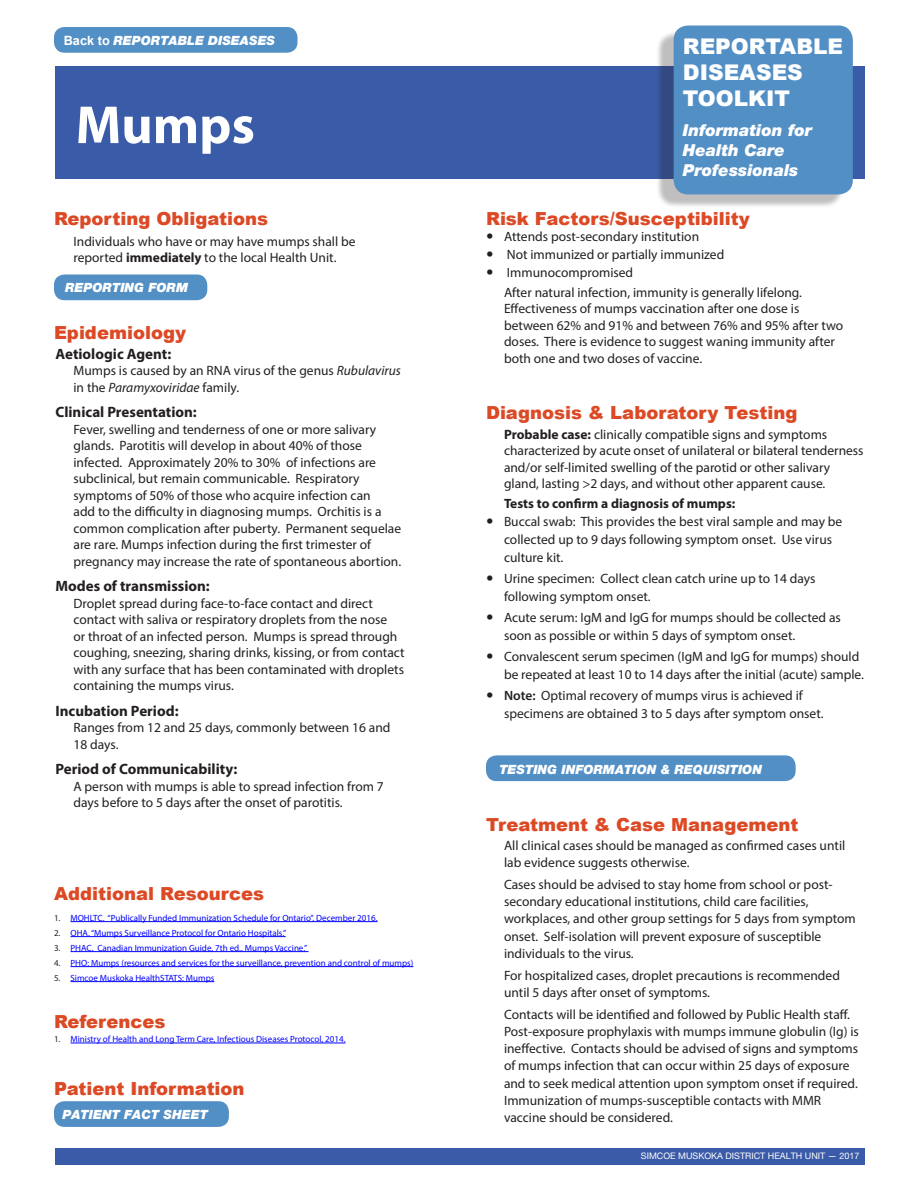
<style>
.page{position:relative;width:918px;height:1188px;background:#fff}
.page>*{position:absolute;margin:0;border:0;box-sizing:border-box;transform-origin:0 0}
.t1{font:700 54px "Myriad Pro";color:#fff}
.t2{font:900 21.6px/26px "Arial";color:#fff}
.section_head{font:900 18px "Arial";color:#dc4925}
.t3{font:italic 900 16.5px/19.8px "Helvetica Neue";color:#fff}
.subhead_sans{font:700 15px "Myriad Pro";color:#231f20}
.body_indented{font:13.5px/16.5px "Myriad Pro";color:#231f20}
.body_indented-2{font:700 13.5px "Myriad Pro";color:#231f20}
.t4{font:italic 900 12.75px "Helvetica Neue";color:#fff}
.t5{font:9px "Myriad Pro";color:#00f}
.t6{font:9px "Helvetica Neue";color:#fff}
.s1{font-family:"Arial";font-weight:700;font-style:normal}
.s2{font-weight:700}
.s3{font-style:italic}
.s4{font-weight:600}
.s5{color:#231f20}
</style>
<div class="page">
<div style="left:56px;top:67px;width:810px;height:112px;background:#3a5ba7"></div>
<div style="left:656px;top:30px;width:188px;height:179px;background:#231f20;opacity:.29"></div>
<div style="left:674px;top:26px;width:179px;height:168px;background:#528fc5;border-radius:14px"></div>
<div style="left:56px;top:1149px;width:810px;height:16px;background:#3a5ba7"></div>
<div style="left:54px;top:27px;width:244px;height:26px;background:#528fc5;border-radius:10px"></div>
<div style="left:54px;top:1101px;width:175px;height:26px;background:#528fc5;border-radius:10px"></div>
<div style="left:54px;top:274px;width:153px;height:26px;background:#528fc5;border-radius:10px"></div>
<div style="left:486px;top:755px;width:310px;height:26px;background:#528fc5;border-radius:10px"></div>
<hr style="left:70px;top:1043px;width:276px;height:1px;background:#00f">
<hr style="left:70px;top:921px;width:308px;height:1px;background:#00f">
<hr style="left:70px;top:936px;width:216px;height:1px;background:#00f">
<hr style="left:70px;top:951px;width:239px;height:1px;background:#00f">
<hr style="left:70px;top:966px;width:343px;height:1px;background:#00f">
<hr style="left:70px;top:981px;width:144px;height:1px;background:#00f">
<p class="t4" style="left:64px;top:32px;width:213px"><span class="s1">Back to</span> REPORTABLE DISEASES</p>
<p class="t1" style="left:76px;top:90px;width:181px">Mumps</p>
<p class="section_head" style="left:54px;top:205px;width:216px">Reporting Obligations</p>
<h2 class="t2" style="left:683px;top:33px;width:162px">REPORTABLE<br>DISEASES<br>TOOLKIT</h2>
<p class="t3" style="left:683px;top:120px;width:131px">Information for<br>Health Care<br>Professionals</p>
<p class="section_head" style="left:486px;top:205px;width:265px">Risk Factors/Susceptibility</p>
<p class="body_indented" style="left:74px;top:233px;width:284px">Individuals who have or may have mumps shall be reported <span class="s2">immediately</span> to the local Health Unit.</p>
<p class="body_indented" style="left:504px;top:229px;width:197px">Attends post-secondary institution</p>
<p class="body_indented" style="left:507px;top:247px;width:219px">Not immunized or partially immunized</p>
<p class="body_indented" style="left:507px;top:265px;width:128px">Immunocompromised</p>
<p class="body_indented" style="left:504px;top:284px;width:341px">After natural infection, immunity is generally lifelong.<br>Effectiveness of mumps vaccination after one dose is between 62% and 91% and between 76% and 95% after two doses. There is evidence to suggest waning immunity after both one and two doses of vaccine.</p>
<p class="t4" style="left:65px;top:280px;width:125px">REPORTING FORM</p>
<p class="section_head" style="left:54px;top:319px;width:134px">Epidemiology</p>
<p class="subhead_sans" style="left:56px;top:344px;width:117px">Aetiologic Agent:</p>
<p class="body_indented" style="left:74px;top:362px;width:329px">Mumps is caused by an RNA virus of the genus <span class="s3">Rubulavirus </span>in the <span class="s3">Paramyxoviridae</span> family.</p>
<p class="subhead_sans" style="left:56px;top:402px;width:143px">Clinical Presentation:</p>
<p class="body_indented" style="left:74px;top:421px;width:329px">Fever, swelling and tenderness of one or more salivary glands. Parotitis will develop in about 40% of those infected. Approximately 20% to 30% of infections are subclinical, but remain communicable. Respiratory symptoms of 50% of those who acquire infection can<br>add to the difficulty in diagnosing mumps. Orchitis is a common complication after puberty. Permanent sequelae are rare. Mumps infection during the first trimester of pregnancy may increase the rate of spontaneous abortion.</p>
<p class="subhead_sans" style="left:56px;top:576px;width:156px">Modes of transmission:</p>
<p class="body_indented" style="left:74px;top:595px;width:333px">Droplet spread during face-to-face contact and direct contact with saliva or respiratory droplets from the nose<br>or throat of an infected person. Mumps is spread through coughing, sneezing, sharing drinks, kissing, or from contact with any surface that has been contaminated with droplets containing the mumps virus.</p>
<p class="subhead_sans" style="left:56px;top:701px;width:125px">Incubation Period:</p>
<p class="body_indented" style="left:74px;top:719px;width:318px">Ranges from 12 and 25 days, commonly between 16 and<br>18 days.</p>
<p class="subhead_sans" style="left:56px;top:759px;width:183px">Period of Communicability:</p>
<p class="body_indented" style="left:74px;top:778px;width:312px">A person with mumps is able to spread infection from 7 days before to 5 days after the onset of parotitis.</p>
<p class="section_head" style="left:486px;top:400px;width:313px">Diagnosis &amp; Laboratory Testing</p>
<p class="body_indented" style="left:504px;top:426px;width:361px"><span class="s2">Probable case:</span> clinically compatible signs and symptoms characterized by acute onset of unilateral or bilateral tenderness and/or self-limited swelling of the parotid or other salivary gland, lasting &gt;2 days, and without other apparent cause.</p>
<p class="body_indented-2" style="left:504px;top:494px;width:233px">Tests to confirm a diagnosis of mumps:</p>
<p class="body_indented" style="left:504px;top:512px;width:340px;line-height:18px">Buccal swab: This provides the best viral sample and may be collected up to 9 days following symptom onset. Use virus culture kit.</p>
<p class="body_indented" style="left:504px;top:569px;width:313px;line-height:18px">Urine specimen: Collect clean catch urine up to 14 days following symptom onset.</p>
<p class="body_indented" style="left:504px;top:608px;width:338px;line-height:18px">Acute serum: IgM and IgG for mumps should be collected as soon as possible or within 5 days of symptom onset.</p>
<p class="body_indented" style="left:504px;top:647px;width:362px;line-height:18px">Convalescent serum specimen (IgM and IgG for mumps) should be repeated at least 10 to 14 days after the initial (acute) sample.</p>
<p class="body_indented" style="left:504px;top:686px;width:321px;line-height:18px"><span class="s4">Note:</span> Optimal recovery of mumps virus is achieved if specimens are obtained 3 to 5 days after symptom onset.</p>
<p class="t4" style="left:499px;top:762px;width:264px">TESTING INFORMATION &amp; REQUISITION</p>
<p class="section_head" style="left:54px;top:881px;width:212px">Additional Resources</p>
<p class="t5" style="left:54px;top:912px;width:325px"><span class="s5">1.</span> MOHLTC. “Publically Funded Immunization Schedule for Ontario”, December 2016.</p>
<p class="t5" style="left:54px;top:927px;width:234px"><span class="s5">2.</span> OHA. “Mumps Surveillance Protocol for Ontario Hospitals.”</p>
<p class="t5" style="left:54px;top:942px;width:255px"><span class="s5">3.</span> PHAC. Canadian Immunization Guide, 7th ed., Mumps Vaccine.”</p>
<p class="t5" style="left:54px;top:957px;width:361px"><span class="s5">4.</span> PHO: Mumps (resources and services for the surveillance, prevention and control of mumps)</p>
<p class="t5" style="left:54px;top:972px;width:162px"><span class="s5">5.</span> Simcoe Muskoka HealthSTATS: Mumps</p>
<p class="section_head" style="left:54px;top:1009px;width:113px">References</p>
<p class="t5" style="left:54px;top:1034px;width:293px"><span class="s5">1.</span> Ministry of Health and Long Term Care, Infectious Diseases Protocol, 2014.</p>
<p class="section_head" style="left:54px;top:1075px;width:192px">Patient Information</p>
<p class="t4" style="left:62px;top:1106px;width:147px">PATIENT FACT SHEET</p>
<p class="section_head" style="left:486px;top:811px;width:314px">Treatment &amp; Case Management</p>
<p class="body_indented" style="left:504px;top:836px;width:343px;line-height:17.2px">All clinical cases should be managed as confirmed cases until lab evidence suggests otherwise.</p>
<p class="body_indented" style="left:504px;top:875px;width:353px;line-height:17.2px">Cases should be advised to stay home from school or post&shy;secondary educational institutions, child care facilities, workplaces, and other group settings for 5 days from symptom onset. Self-isolation will prevent exposure of susceptible individuals to the virus.</p>
<p class="body_indented" style="left:504px;top:966px;width:337px;line-height:17.2px">For hospitalized cases, droplet precautions is recommended until 5 days after onset of symptoms.</p>
<p class="body_indented" style="left:504px;top:1005px;width:356px;line-height:17.2px">Contacts will be identified and followed by Public Health staff.<br>Post-exposure prophylaxis with mumps immune globulin (Ig) is ineffective. Contacts should be advised of signs and symptoms of mumps infection that can occur within 25 days of exposure and to seek medical attention upon symptom onset if required.<br>Immunization of mumps-susceptible contacts with MMR vaccine should be considered.</p>
<p class="t6" style="left:641px;top:1150px;width:220px">SIMCOE MUSKOKA DISTRICT HEALTH UNIT — 2017</p>
</div>
